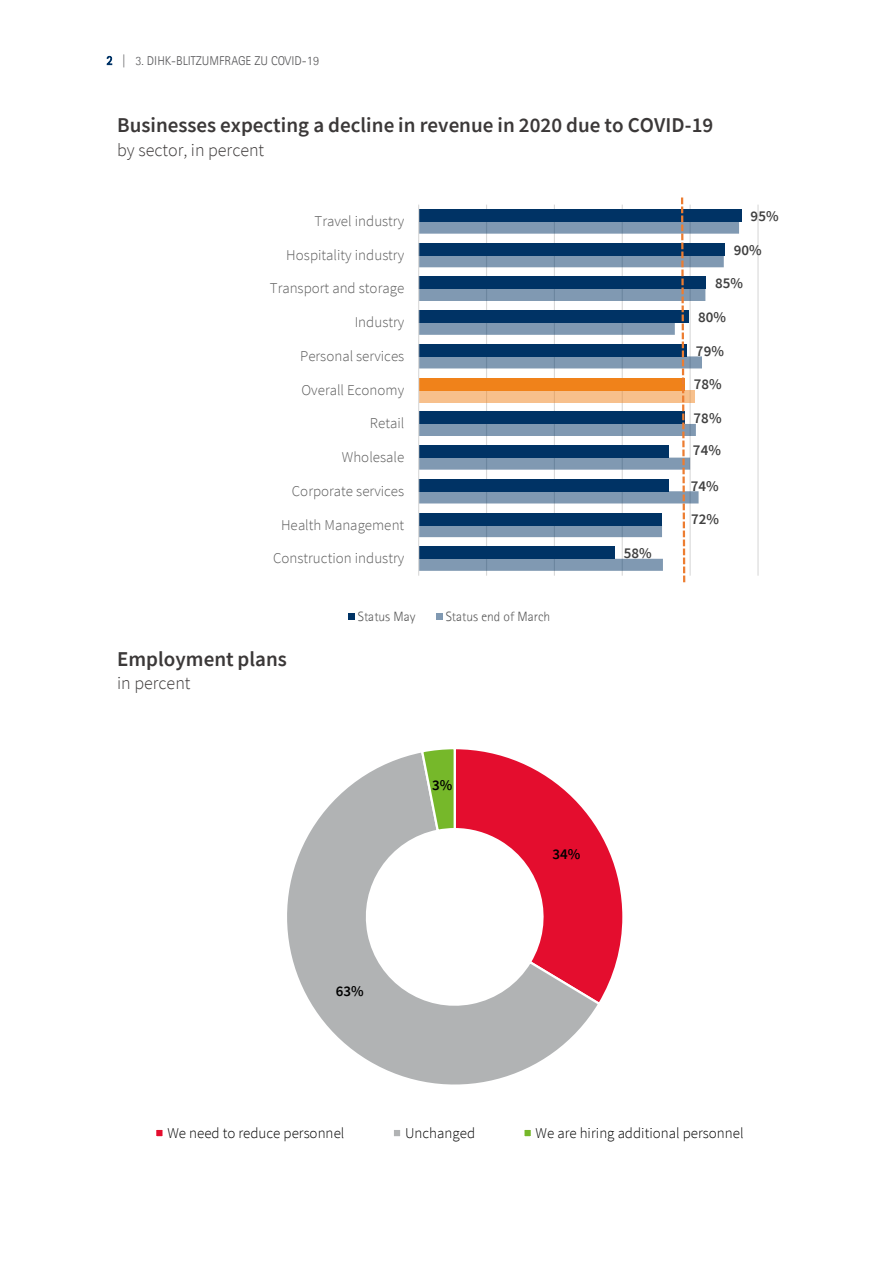
<style>
.page{position:relative;width:893px;height:1263px;background:#fff}
.page>*{position:absolute;margin:0;border:0;box-sizing:border-box;transform-origin:0 0}
.t1{font:600 21px "Source Sans Pro";color:#3b3838}
.t2{font:300 18px "Source Sans Pro";color:#3b3838}
.t3{font:300 15px "Source Sans Pro";color:#595959}
.t4{font:300 15px "Source Sans Pro";color:#000}
.t5{font:600 15px "Source Sans Pro";letter-spacing:.005em;color:#404040}
.t6{font:600 15px "Source Sans Pro";color:#000}
.t7{font:300 13.5px "Agfa Rotis Sans Serif";color:#595959}
.t8{font:300 12.75px "Agfa Rotis Sans Serif";color:#58585a}
.s1{color:#036}
</style>
<div class="page">
<hr style="left:486px;top:205px;width:1px;height:371px;background:#d9d9d9">
<hr style="left:554px;top:205px;width:1px;height:371px;background:#d9d9d9">
<hr style="left:622px;top:205px;width:1px;height:371px;background:#d9d9d9">
<hr style="left:690px;top:205px;width:1px;height:371px;background:#d9d9d9">
<hr style="left:757px;top:205px;width:2px;height:371px;background:#d9d9d9">
<svg style="left:419px;top:221px;width:320px;height:350px"></svg>
<div style="left:419px;top:513px;width:242px;height:12px;background:#003365"></div>
<div style="left:419px;top:479px;width:250px;height:12px;background:#003365"></div>
<div style="left:419px;top:445px;width:250px;height:13px;background:#003365"></div>
<div style="left:419px;top:412px;width:265px;height:12px;background:#003365"></div>
<div style="left:419px;top:378px;width:266px;height:12px;background:#f0821a"></div>
<div style="left:419px;top:344px;width:268px;height:12px;background:#003365"></div>
<div style="left:419px;top:311px;width:270px;height:12px;background:#003365"></div>
<div style="left:419px;top:277px;width:287px;height:12px;background:#003365"></div>
<div style="left:419px;top:243px;width:306px;height:12px;background:#003365"></div>
<div style="left:419px;top:209px;width:322px;height:12px;background:#003365"></div>
<div style="left:419px;top:547px;width:196px;height:12px;background:#003365"></div>
<hr style="left:418px;top:205px;width:1px;height:371px;background:#d9d9d9">
<div style="left:348px;top:613px;width:7px;height:7px;background:#003365"></div>
<div style="left:436px;top:613px;width:7px;height:7px;background:#8099b2"></div>
<svg style="left:680px;top:197px;width:6px;height:386px"></svg>
<svg style="left:287px;top:753px;width:311px;height:332px"></svg>
<svg style="left:420px;top:749px;width:203px;height:255px"></svg>
<div style="left:155px;top:1129px;width:9px;height:8px;background:#e40d2e"></div>
<div style="left:154px;top:1128px;width:11px;height:10px;border:2px solid #fff"></div>
<div style="left:393px;top:1129px;width:8px;height:8px;background:#b1b3b4"></div>
<div style="left:392px;top:1128px;width:10px;height:10px;border:2px solid #fff"></div>
<div style="left:523px;top:1129px;width:9px;height:8px;background:#76b82a"></div>
<div style="left:522px;top:1128px;width:11px;height:10px;border:2px solid #fff"></div>
<p class="t8" style="left:106px;top:53px;width:214px"><span class="s1">2</span> | 3. DIHK-BLITZUMFRAGE ZU COVID-19</p>
<p class="t1" style="left:117px;top:112px;width:598px">Businesses expecting a decline in revenue in 2020 due to COVID-19</p>
<p class="t2" style="left:117px;top:138px;width:149px">by sector, in percent</p>
<p class="t3" style="left:315px;top:211px;width:91px">Travel industry</p>
<p class="t3" style="left:286px;top:245px;width:120px">Hospitality industry</p>
<p class="t5" style="left:751px;top:206px;width:30px">95%</p>
<p class="t5" style="left:734px;top:240px;width:30px">90%</p>
<p class="t3" style="left:270px;top:279px;width:136px">Transport and storage</p>
<p class="t3" style="left:355px;top:312px;width:51px">Industry</p>
<p class="t3" style="left:300px;top:346px;width:106px">Personal services</p>
<p class="t3" style="left:301px;top:380px;width:104px">Overall Economy</p>
<p class="t3" style="left:370px;top:413px;width:36px">Retail</p>
<p class="t3" style="left:342px;top:447px;width:64px">Wholesale</p>
<p class="t3" style="left:292px;top:481px;width:114px">Corporate services</p>
<p class="t3" style="left:281px;top:515px;width:125px">Health Management</p>
<p class="t3" style="left:273px;top:548px;width:133px">Construction industry</p>
<p class="t1" style="left:117px;top:645px;width:171px">Employment plans</p>
<p class="t2" style="left:117px;top:671px;width:75px">in percent</p>
<p class="t7" style="left:358px;top:608px;width:59px">Status May</p>
<p class="t7" style="left:446px;top:608px;width:106px">Status end of March</p>
<p class="t6" style="left:432px;top:776px;width:22px">3%</p>
<p class="t6" style="left:552px;top:844px;width:30px">34%</p>
<p class="t5" style="left:624px;top:543px;width:30px">58%</p>
<p class="t5" style="left:715px;top:273px;width:30px">85%</p>
<p class="t5" style="left:698px;top:307px;width:30px">80%</p>
<p class="t5" style="left:696px;top:341px;width:30px">79%</p>
<p class="t5" style="left:694px;top:375px;width:30px">78%</p>
<p class="t5" style="left:694px;top:408px;width:30px">78%</p>
<p class="t5" style="left:693px;top:440px;width:30px">74%</p>
<p class="t5" style="left:691px;top:476px;width:30px">74%</p>
<p class="t5" style="left:691px;top:510px;width:30px">72%</p>
<p class="t6" style="left:336px;top:981px;width:30px">63%</p>
<p class="t4" style="left:167px;top:1123px;width:179px">We need to reduce personnel</p>
<p class="t4" style="left:405px;top:1123px;width:72px">Unchanged</p>
<p class="t4" style="left:536px;top:1123px;width:210px">We are hiring additional personnel</p>
</div>
